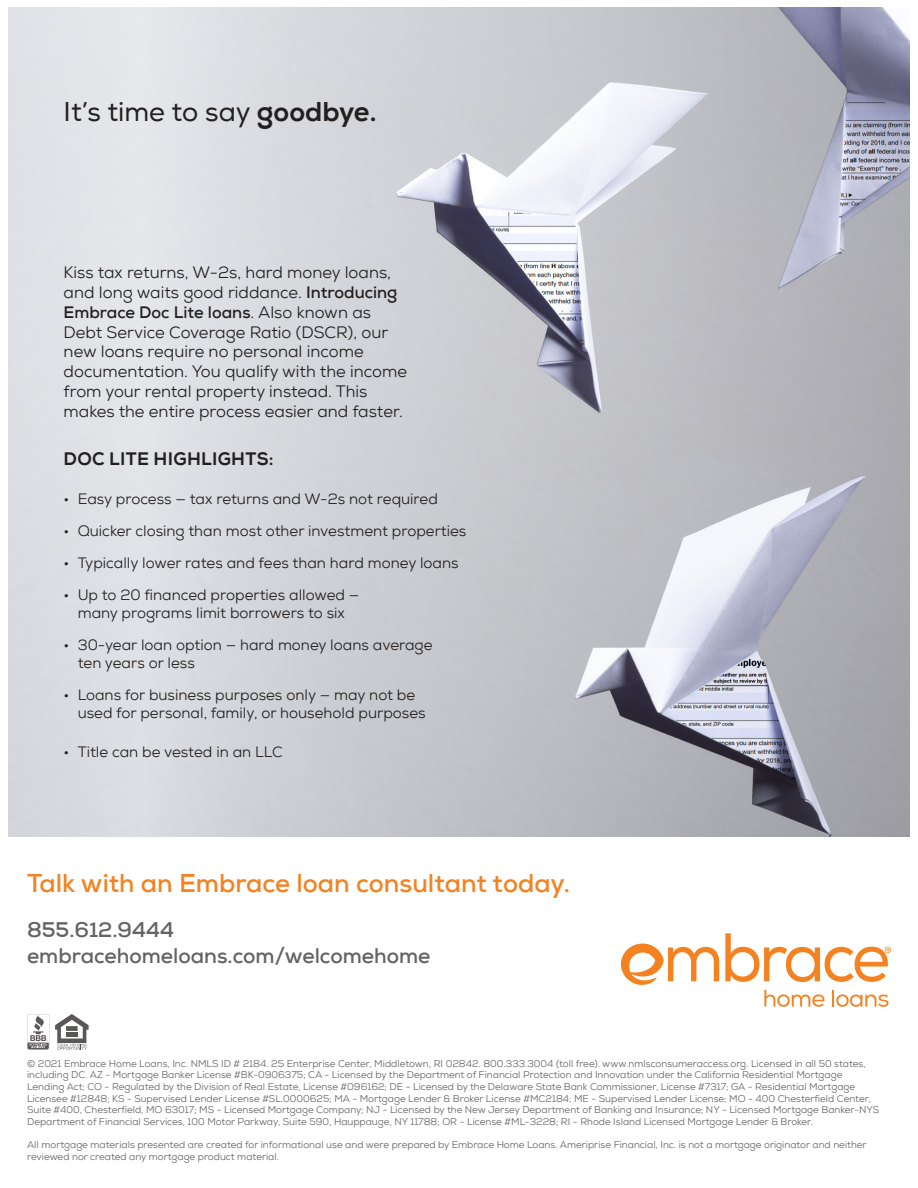
<style>
.page{position:relative;width:918px;height:1188px;background:#fff}
.page>*{position:absolute;margin:0;border:0;box-sizing:border-box;transform-origin:0 0}
.t1{font:27px "Nexa";color:#231f20}
.t2{font:700 25.65px "Nexa";color:#f58220}
.t3{font:700 21px "Nexa";color:#636366}
.t4{font:18px "Nexa X Bold";letter-spacing:.015em;color:#231f20}
.Paragraph_Style_1{font:16.5px/19.8px "Nexa";color:#231f20}
.t5{font:15px/18px "Nexa";color:#231f20}
.t6{font:9.75px/11.7px "Nexa";color:#636366}
.t7{font:700 1.65px "Gotham";color:#231f20}
.s1{font-family:"Nexa X Bold"}
.s2{font-weight:700}
</style>
<div class="page">
<svg style="left:764px;top:990px;width:61px;height:17px"></svg>
<svg style="left:832px;top:990px;width:57px;height:17px"></svg>
<svg style="left:621px;top:944px;width:98px;height:41px"></svg>
<svg style="left:725px;top:933px;width:166px;height:49px"></svg>
<img style="left:8px;top:7px;width:902px;height:830px">
<svg style="left:27px;top:1014px;width:22px;height:36px"></svg>
<svg style="left:55px;top:1014px;width:34px;height:36px"></svg>
<p class="t1" style="left:64px;top:95px;width:314px">It’s time to say <span class="s1">goodbye.</span></p>
<p class="Paragraph_Style_1" style="left:64px;top:263px;width:329px">Kiss tax returns, W-2s, hard money loans,</p>
<p class="Paragraph_Style_1" style="left:64px;top:283px;width:345px">and long waits good riddance. <span class="s2">Introducing Embrace Doc Lite loans</span>. Also known as Debt Service Coverage Ratio (DSCR), our new loans require no personal income documentation. You qualify with the income from your rental property instead. This makes the entire process easier and faster.</p>
<p class="t4" style="left:64px;top:448px;width:211px">DOC LITE HIGHLIGHTS:</p>
<p class="t5" style="left:64px;top:490px;width:376px">• Easy process — tax returns and W-2s not required</p>
<p class="t5" style="left:64px;top:522px;width:404px">• Quicker closing than most other investment properties</p>
<p class="t5" style="left:64px;top:554px;width:397px">• Typically lower rates and fees than hard money loans</p>
<p class="t5" style="left:64px;top:586px;width:297px;text-align:center">• Up to 20 financed properties allowed — many programs limit borrowers to six</p>
<p class="t5" style="left:78px;top:636px;width:356px;text-indent:-14px">• 30-year loan option — hard money loans average ten years or less</p>
<p class="t5" style="left:78px;top:686px;width:349px;text-indent:-14px">• Loans for business purposes only — may not be used for personal, family, or household purposes</p>
<p class="t5" style="left:64px;top:743px;width:221px">• Title can be vested in an LLC</p>
<p class="t2" style="left:27px;top:867px;width:545px">Talk with an Embrace loan consultant today.</p>
<p class="t3" style="left:27px;top:917px;width:149px">855.612.9444</p>
<p class="t3" style="left:27px;top:942px;width:405px">embracehomeloans.com/welcomehome</p>
<p class="t7" style="left:46px;top:1040px;width:3px">®</p>
<p class="t6" style="left:27px;top:1057px;width:854px">© 2021 Embrace Home Loans, Inc. NMLS ID # 2184. 25 Enterprise Center, Middletown, RI 02842. 800.333.3004 (toll free). www.nmlsconsumeraccess.org. Licensed in all 50 states, including DC. AZ - Mortgage Banker License #BK-0906375; CA - Licensed by the Department of Financial Protection and Innovation under the California Residential Mortgage Lending Act; CO - Regulated by the Division of Real Estate, License #096162; DE - Licensed by the Delaware State Bank Commissioner, License #7317; GA - Residential Mortgage Licensee #12848; KS - Supervised Lender License #SL.0000625; MA - Mortgage Lender &amp; Broker License #MC2184; ME - Supervised Lender License; MO - 400 Chesterfield Center, Suite #400, Chesterfield, MO 63017; MS - Licensed Mortgage Company; NJ - Licensed by the New Jersey Department of Banking and Insurance; NY - Licensed Mortgage Banker-NYS Department of Financial Services, 100 Motor Parkway, Suite 590, Hauppauge, NY 11788; OR - License #ML-3228; RI - Rhode Island Licensed Mortgage Lender &amp; Broker.</p>
<p class="t6" style="left:27px;top:1139px;width:841px">All mortgage materials presented are created for informational use and were prepared by Embrace Home Loans. Ameriprise Financial, Inc. is not a mortgage originator and neither reviewed nor created any mortgage product material.</p>
</div>
